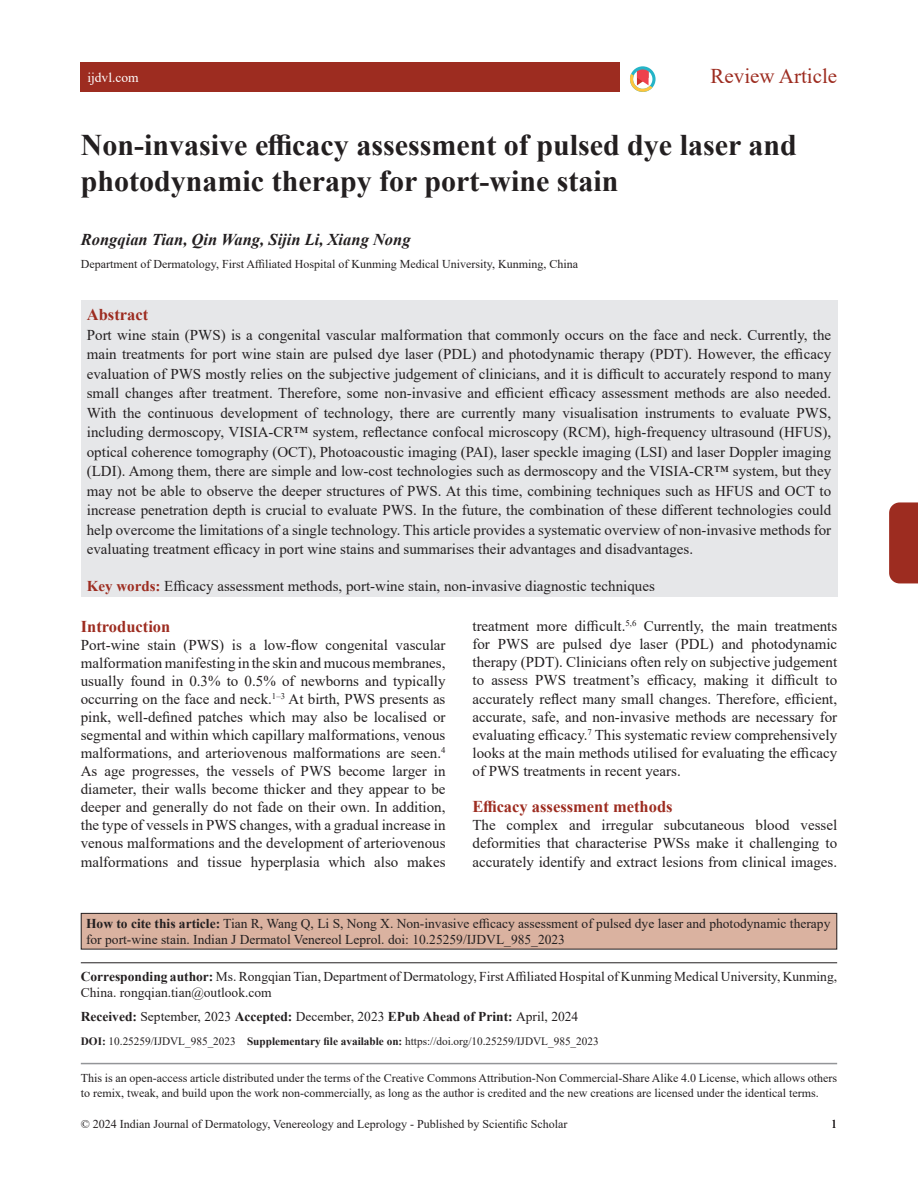
<style>
.page{position:relative;width:918px;height:1188px;background:#fff}
.page>*{position:absolute;margin:0;border:0;box-sizing:border-box;transform-origin:0 0}
.title-text{font:700 30px/36px "Times New Roman";color:#231f20}
.suptit{font:21px "Times New Roman";color:#9d2c20}
.heading1{font:700 16.5px "Times New Roman";color:#9d2c20}
.aut-grp{font:italic 700 16.5px "Times New Roman";color:#231f20}
.abs_para_first{font:15px/19.5px "Times New Roman";color:#231f20;text-align:justify}
.para_first_last{font:15px/18px "Times New Roman";color:#231f20;text-align:justify}
.para_first{font:15px/18.1px "Times New Roman";color:#231f20;text-align:justify}
.keywordset{font:15px "Times New Roman";color:#231f20}
.citation_para{font:13.5px/16.2px "Times New Roman";color:#231f20}
.cores-author{font:13.5px/16.2px "Times New Roman";color:#231f20}
.article_info{font:13.5px "Times New Roman";color:#231f20}
.t1{font:13.5px "Times New Roman";color:#fff}
.aut-aff_first_last{font:12px/15px "Times New Roman";color:#231f20}
.doi_para{font:11.25px "Times New Roman";color:#231f20}
.s1{font-weight:700;color:#9d2c20}
.s2{font-weight:700}
</style>
<div class="page">
<div style="left:889px;top:502px;width:29px;height:81px;background:#9d2c20"></div>
<hr style="left:81px;top:1063px;width:756px;height:1px;background:#939598">
<svg style="left:630px;top:66px;width:25px;height:26px"></svg>
<div style="left:81px;top:62px;width:539px;height:30px;background:#9d2c20"></div>
<div style="left:81px;top:913px;width:756px;height:36px;background:#dab2a0"></div>
<div style="left:81px;top:913px;width:756px;height:37px;border:1px solid #231f20"></div>
<hr style="left:81px;top:962px;width:756px;height:1px;background:#231f20">
<div style="left:81px;top:301px;width:756px;height:296px;background:#e6e7e9"></div>
<p class="t1" style="left:87px;top:68px;width:53px">ijdvl.com</p>
<p class="suptit" style="left:711px;top:62px;width:128px">Review Article</p>
<p class="title-text" style="left:81px;top:126px;width:717px">Non-invasive efficacy assessment of pulsed dye laser and photodynamic therapy for port-wine stain</p>
<p class="aut-grp" style="left:81px;top:228px;width:331px">Rongqian Tian, Qin Wang, Sijin Li, Xiang Nong</p>
<p class="aut-aff_first_last" style="left:81px;top:256px;width:499px">Department of Dermatology, First Affiliated Hospital of Kunming Medical University, Kunming, China</p>
<p class="heading1" style="left:87px;top:303px;width:63px">Abstract</p>
<p class="abs_para_first" style="left:87px;top:324px;width:746px">Port wine stain (PWS) is a congenital vascular malformation that commonly occurs on the face and neck. Currently, the main treatments for port wine stain are pulsed dye laser (PDL) and photodynamic therapy (PDT). However, the efficacy evaluation of PWS mostly relies on the subjective judgement of clinicians, and it is difficult to accurately respond to many small changes after treatment. Therefore, some non-invasive and efficient efficacy assessment methods are also needed.<br>With the continuous development of technology, there are currently many visualisation instruments to evaluate PWS, including dermoscopy, VISIA-CR™ system, reflectance confocal microscopy (RCM), high-frequency ultrasound (HFUS), optical coherence tomography (OCT), Photoacoustic imaging (PAI), laser speckle imaging (LSI) and laser Doppler imaging (LDI). Among them, there are simple and low-cost technologies such as dermoscopy and the VISIA-CR™ system, but they may not be able to observe the deeper structures of PWS. At this time, combining techniques such as HFUS and OCT to increase penetration depth is crucial to evaluate PWS. In the future, the combination of these different technologies could help overcome the limitations of a single technology. This article provides a systematic overview of non-invasive methods for evaluating treatment efficacy in port wine stains and summarises their advantages and disadvantages.</p>
<p class="keywordset" style="left:87px;top:575px;width:570px"><span class="s1">Key words:</span> Efficacy assessment methods, port-wine stain, non-invasive diagnostic techniques</p>
<p class="heading1" style="left:81px;top:615px;width:91px">Introduction</p>
<p class="para_first_last" style="left:81px;top:635px;width:366px">Port-wine stain (PWS) is a low-flow congenital vascular malformation manifesting in the skin and mucous membranes, usually found in 0.3% to 0.5% of newborns and typically occurring on the face and neck.<sup>1–3</sup> At birth, PWS presents as pink, well-defined patches which may also be localised or segmental and within which capillary malformations, venous malformations, and arteriovenous malformations are seen.<sup>4<br></sup>As age progresses, the vessels of PWS become larger in diameter, their walls become thicker and they appear to be deeper and generally do not fade on their own. In addition, the type of vessels in PWS changes, with a gradual increase in venous malformations and the development of arteriovenous malformations and tissue hyperplasia which also makes</p>
<p class="para_first_last" style="left:472px;top:617px;width:366px">treatment more difficult.<sup>5,6</sup> Currently, the main treatments for PWS are pulsed dye laser (PDL) and photodynamic therapy (PDT). Clinicians often rely on subjective judgement to assess PWS treatment’s efficacy, making it difficult to accurately reflect many small changes. Therefore, efficient, accurate, safe, and non-invasive methods are necessary for evaluating efficacy.<sup>7</sup> This systematic review comprehensively looks at the main methods utilised for evaluating the efficacy of PWS treatments in recent years.</p>
<p class="heading1" style="left:472px;top:795px;width:202px">Efficacy assessment methods</p>
<p class="para_first" style="left:472px;top:816px;width:366px">The complex and irregular subcutaneous blood vessel deformities that characterise PWSs make it challenging to accurately identify and extract lesions from clinical images.</p>
<p class="citation_para" style="left:86px;top:915px;width:746px"><span class="s2">How to cite this article:</span> Tian R, Wang Q, Li S, Nong X. Non-invasive efficacy assessment of pulsed dye laser and photodynamic therapy for port-wine stain. Indian J Dermatol Venereol Leprol. doi: 10.25259/IJDVL_985_2023</p>
<p class="cores-author" style="left:81px;top:968px;width:758px"><span class="s2">Corresponding author:</span> Ms. Rongqian Tian, Department of Dermatology, First Affiliated Hospital of Kunming Medical University, Kunming,<br>China. rongqian.tian@outlook.com</p>
<p class="article_info" style="left:81px;top:1007px;width:499px"><span class="s2">Received:</span> September, 2023 <span class="s2">Accepted:</span> December, 2023 <span class="s2">EPub Ahead of Print:</span> April, 2024</p>
<p class="doi_para" style="left:81px;top:1033px;width:519px"><span class="s2">DOI:</span> 10.25259/IJDVL_985_2023 <span class="s2">Supplementary file available on:</span> https://doi.org/10.25259/IJDVL_985_2023</p>
<p class="aut-aff_first_last" style="left:81px;top:1070px;width:758px">This is an open-access article distributed under the terms of the Creative Commons Attribution-Non Commercial-Share Alike 4.0 License, which allows others to remix, tweak, and build upon the work non-commercially, as long as the author is credited and the new creations are licensed under the identical terms.</p>
<p class="aut-aff_first_last" style="left:81px;top:1116px;width:488px">© 2024 Indian Journal of Dermatology, Venereology and Leprology - Published by Scientific Scholar</p>
<p class="aut-aff_first_last" style="left:831px;top:1116px;width:7px">1</p>
</div>
